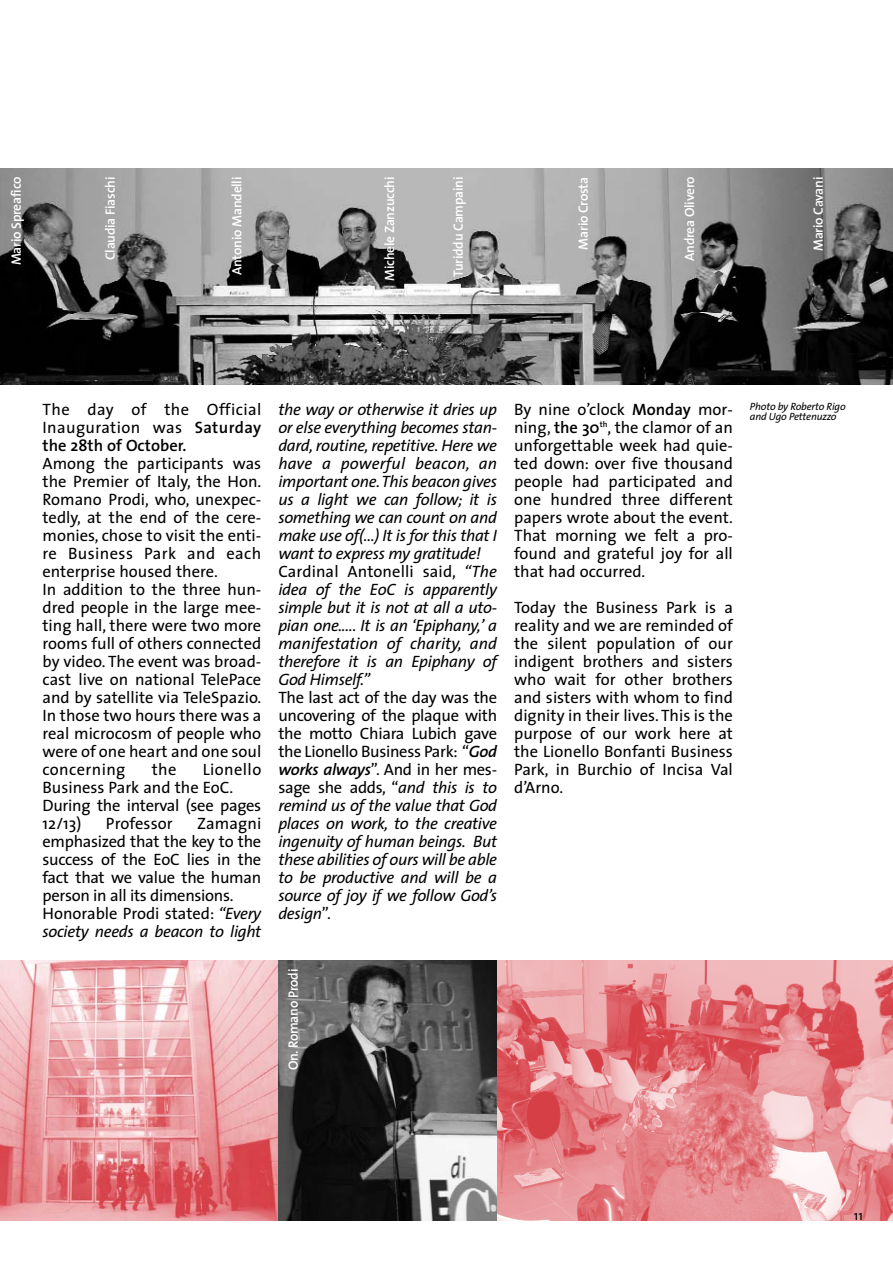
<style>
.page{position:relative;width:893px;height:1263px;background:#fff}
.page>*{position:absolute;margin:0;border:0;box-sizing:border-box;transform-origin:0 0}
.t1{font:16.5px/18px "The Sans";color:#000;text-align:justify}
.t2{font:italic 16.5px/18px "The Sans";letter-spacing:-.02em;color:#000}
.t3{font:16.5px/18px "The Sans";letter-spacing:-.02em;color:#000}
.t4{font:600 13.5px "The Sans";letter-spacing:-.02em;color:#fff}
.t5{font:13.5px "The Sans";color:#000}
.t6{font:italic 10.5px/10.5px "The Sans";letter-spacing:-.02em;color:#000}
.s1{font-weight:600}
.s2{font-style:italic}
.s3{font-style:normal}
</style>
<div class="page">
<img style="left:0;top:961px;width:892px;height:259px">
<svg style="left:278px;top:961px;width:219px;height:259px"></svg>
<img style="left:0;top:169px;width:892px;height:216px">
<p class="t4" style="left:11px;top:265px;width:90px;rotate:-90deg">Mario Spreafico</p>
<p class="t4" style="left:105px;top:260px;width:85px;rotate:-90deg">Claudia Fiaschi</p>
<p class="t4" style="left:232px;top:275px;width:100px;rotate:-90deg">Antonio Mandelli</p>
<p class="t4" style="left:384px;top:281px;width:106px;rotate:-90deg">Michele Zanzucchi</p>
<p class="t4" style="left:684px;top:261px;width:86px;rotate:-90deg">Andrea Olivero</p>
<p class="t4" style="left:453px;top:277px;width:102px;rotate:-90deg">Turiddu Campaini</p>
<p class="t4" style="left:578px;top:250px;width:74px;rotate:-90deg">Mario Crosta</p>
<p class="t4" style="left:813px;top:251px;width:76px;rotate:-90deg">Mario Cavani</p>
<p class="t1" style="left:43px;top:402px;width:220px">The day of the Official Inauguration was <span class="s1">Saturday the 28th of October.</span></p>
<p class="t1" style="left:43px;top:456px;width:220px;text-align:left">Among the participants was the Premier of Italy, the Hon.<br>Romano Prodi, who, unexpec&shy;tedly, at the end of the cere&shy;monies, chose to visit the enti&shy;re Business Park and each enterprise housed there.<br>In addition to the three hun&shy;dred people in the large mee&shy;ting hall, there were two more rooms full of others connected by video. The event was broad&shy;cast live on national TelePace and by satellite via TeleSpazio.<br>In those two hours there was a real microcosm of people who were of one heart and one soul concerning</p>
<p class="t1" style="left:43px;top:762px;width:220px;text-align:left;text-indent:160px">Lionello<br>Business Park and the EoC.<br>During the interval (see pages<br>12/13)</p>
<p class="t1" style="left:152px;top:762px;width:26px">the</p>
<p class="t1" style="left:106px;top:816px;width:68px">Professor</p>
<p class="t3" style="left:43px;top:816px;width:220px;text-indent:155px">Zamagni emphasized that the key to the success of the EoC lies in the fact that we value the human person in all its dimensions.<br>Honorable Prodi stated: <span class="s2">“Every society needs a beacon to light</span></p>
<p class="t2" style="left:278px;top:402px;width:220px">the way or otherwise it dries up or else everything becomes stan&shy;dard, routine, repetitive. Here we have a powerful beacon, an important one.This beacon gives us a light we can follow; it is something we can count on and make use of(…) It is for this that I want to express my gratitude!<br><span class="s3">Cardinal Antonelli said,</span> “The idea of the EoC is apparently simple but it is not at all a uto&shy;pian one.…. It is an ‘Epiphany,’ a manifestation of charity, and therefore it is an Epiphany of<br>God Himself.”</p>
<p class="t2" style="left:278px;top:690px;width:220px;text-align:justify"><span class="s3">The last act of the day was the uncovering of the plaque with the motto Chiara Lubich gave the Lionello Business Park: “</span><span class="s1">God works always</span><span class="s3">”. And in her mes&shy;sage she adds, “</span>and this is to remind us of the value that God places on work, to the creative ingenuity of human beings. But these abilities of ours will be able to be productive and will be a source of joy if we follow God’s design<span class="s3">”.</span></p>
<p class="t1" style="left:514px;top:402px;width:220px">By nine o’clock <span class="s1">Monday</span> mor&shy;ning, <span class="s1">the 30</span><sup>th</sup>, the clamor of an unforgettable week had quie&shy;ted down: over five thousand people had participated and one hundred three different papers wrote about the event.<br>That morning we felt a pro&shy;found and grateful joy for all that had occurred.</p>
<p class="t1" style="left:514px;top:600px;width:220px">Today the Business Park is a reality and we are reminded of the silent population of our indigent brothers and sisters who wait for other brothers and sisters with whom to find dignity in their lives. This is the purpose of our work here at the Lionello Bonfanti Business Park, in Burchio of Incisa Val d’Arno.</p>
<p class="t4" style="left:288px;top:1070px;width:103px;rotate:-90deg">On. Romano Prodi</p>
<p class="t6" style="left:750px;top:402px;width:97px">Photo by Roberto Rigo and Ugo Pettenuzzo</p>
<p class="t5" style="left:853px;top:1211px;width:11px">11</p>
</div>
